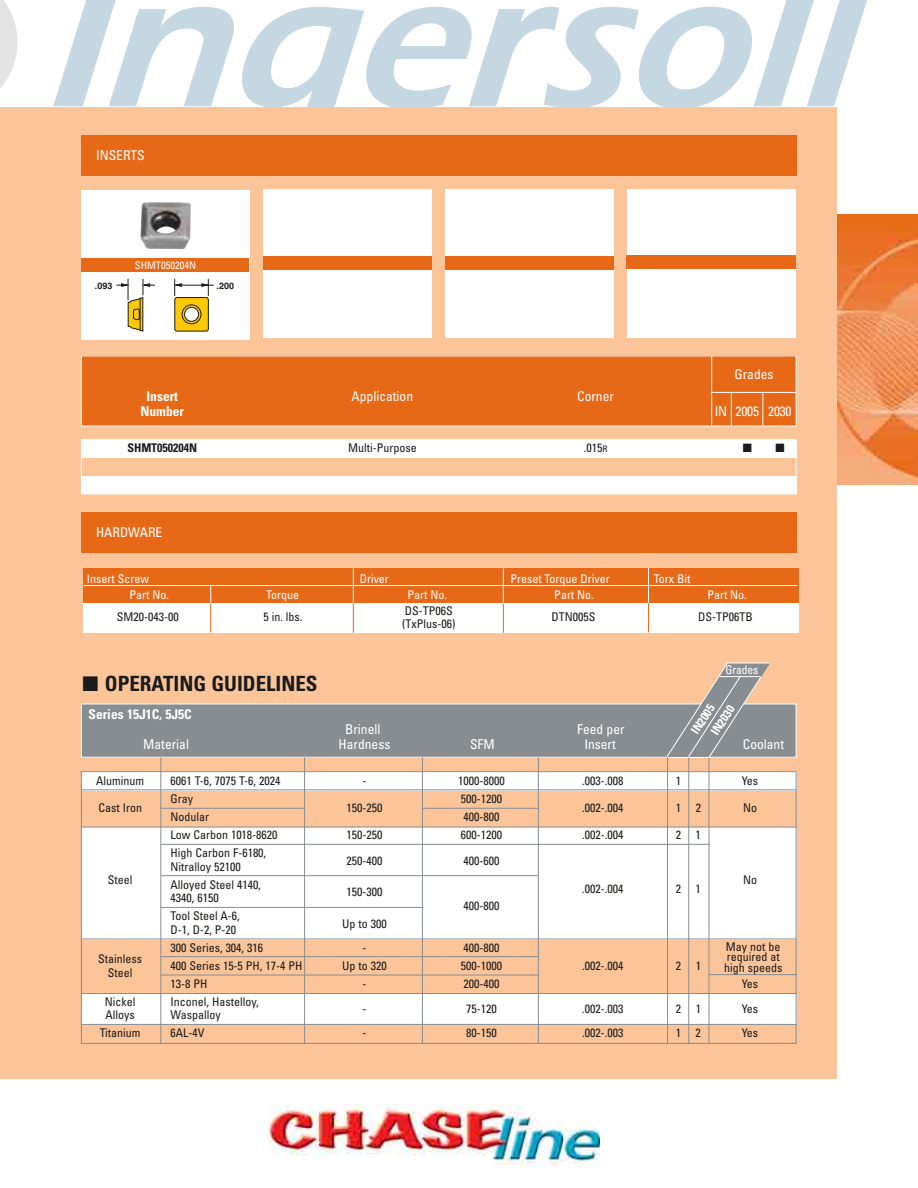
<style>
.page{position:relative;width:918px;height:1188px;background:#fff}
.page>*{position:absolute;margin:0;border:0;box-sizing:border-box;transform-origin:0 0}
.t1{font:700 condensed 21px "Univers";color:#1c1c1a}
.t2{font:condensed 13.5px "Univers";color:#fff}
.t3{font:700 condensed 13.5px "Univers";color:#fff}
.t4{font:condensed 12px/10.5px "Univers";color:#1c1c1a}
.t5{font:condensed 12px "Univers";color:#fff}
.t6{font:700 condensed 12px "Univers";color:#fff}
.t7{font:700 condensed 12px "Univers";color:#1c1c1a}
.t8{font:condensed 10.5px "Univers";color:#fff}
.t9{font:700 9px "Helvetica";color:#1c1c1a}
.s1{font-size:9px}
</style>
<div class="page">
<svg style="left:53px;top:0;width:814px;height:107px"></svg>
<svg style="left:0;top:0;width:17px;height:88px"></svg>
<div style="left:0;top:107px;width:837px;height:972px;background:#fbc499"></div>
<img style="left:837px;top:215px;width:81px;height:270px">
<img style="left:269px;top:1105px;width:330px;height:61px">
<div style="left:81px;top:135px;width:715px;height:41px;background:#e76817"></div>
<div style="left:263px;top:189px;width:169px;height:149px;background:#fff"></div>
<div style="left:263px;top:257px;width:169px;height:13px;background:#e76817"></div>
<div style="left:446px;top:263px;width:168px;height:74px;background:#fff"></div>
<div style="left:446px;top:190px;width:168px;height:74px;background:#fff"></div>
<div style="left:445px;top:256px;width:169px;height:13px;background:#e76817"></div>
<div style="left:627px;top:263px;width:169px;height:74px;background:#fff"></div>
<div style="left:627px;top:189px;width:169px;height:75px;background:#fff"></div>
<div style="left:626px;top:256px;width:170px;height:13px;background:#e76817"></div>
<div style="left:81px;top:512px;width:716px;height:41px;background:#e76817"></div>
<div style="left:81px;top:191px;width:169px;height:74px;background:#fff"></div>
<img style="left:140px;top:202px;width:51px;height:47px">
<div style="left:81px;top:265px;width:169px;height:74px;background:#fff"></div>
<hr style="left:179px;top:285px;width:35px;height:1px;background:#1c1c1a">
<svg style="left:116px;top:279px;width:93px;height:52px"></svg>
<div style="left:82px;top:258px;width:167px;height:14px;background:#e76817"></div>
<div style="left:81px;top:439px;width:715px;height:55px;border:1px solid #fff"></div>
<div style="left:81px;top:356px;width:715px;height:70px;background:#e76817"></div>
<div style="left:81px;top:440px;width:716px;height:18px;background:#fff"></div>
<div style="left:81px;top:476px;width:716px;height:18px;background:#fff"></div>
<div style="left:83px;top:568px;width:716px;height:35px;background:#e76817"></div>
<div style="left:83px;top:603px;width:716px;height:29px;background:#fff"></div>
<hr style="left:210px;top:586px;width:1px;height:45px;background:#fff">
<svg style="left:210px;top:603px;width:1px;height:29px"></svg>
<hr style="left:648px;top:568px;width:1px;height:63px;background:#fff">
<hr style="left:83px;top:585px;width:714px;height:1px;background:#fff">
<svg style="left:648px;top:603px;width:1px;height:29px"></svg>
<hr style="left:762px;top:393px;width:1px;height:32px;background:#fff">
<hr style="left:731px;top:393px;width:1px;height:33px;background:#fff">
<hr style="left:712px;top:392px;width:84px;height:1px;background:#fff">
<hr style="left:711px;top:356px;width:1px;height:70px;background:#fff">
<hr style="left:353px;top:568px;width:1px;height:63px;background:#fff">
<svg style="left:353px;top:604px;width:1px;height:29px"></svg>
<hr style="left:503px;top:568px;width:1px;height:63px;background:#fff">
<svg style="left:503px;top:604px;width:1px;height:29px"></svg>
<div style="left:81px;top:704px;width:715px;height:53px;background:#888d91"></div>
<div style="left:81px;top:704px;width:716px;height:54px;border:1px solid #fff"></div>
<svg style="left:81px;top:771px;width:716px;height:273px"></svg>
<svg style="left:666px;top:662px;width:104px;height:97px"></svg>
<hr style="left:667px;top:757px;width:44px;height:1px;background:#fff">
<hr style="left:709px;top:758px;width:1px;height:286px;background:#888d91">
<hr style="left:688px;top:758px;width:1px;height:286px;background:#888d91">
<hr style="left:422px;top:758px;width:1px;height:285px;background:#888d91">
<hr style="left:538px;top:758px;width:1px;height:286px;background:#888d91">
<hr style="left:304px;top:758px;width:1px;height:286px;background:#888d91">
<hr style="left:160px;top:758px;width:1px;height:285px;background:#888d91">
<hr style="left:667px;top:757px;width:1px;height:286px;background:#888d91">
<p class="t2" style="left:96px;top:150px;width:50px">INSERTS</p>
<p class="t8" style="left:135px;top:261px;width:63px">SHMT050204N</p>
<p class="t9" style="left:95px;top:282px;width:19px">.093</p>
<p class="t9" style="left:217px;top:283px;width:19px">.200</p>
<p class="t2" style="left:735px;top:369px;width:40px">Grades</p>
<p class="t3" style="left:147px;top:391px;width:33px">Insert</p>
<p class="t2" style="left:352px;top:391px;width:63px">Application</p>
<p class="t2" style="left:577px;top:391px;width:38px">Corner</p>
<p class="t3" style="left:141px;top:406px;width:45px">Number</p>
<p class="t2" style="left:715px;top:406px;width:78px">IN 2005 2030</p>
<p class="t7" style="left:127px;top:444px;width:71px">SHMT050204N</p>
<p class="t4" style="left:348px;top:444px;width:70px">Multi-Purpose</p>
<p class="t4" style="left:584px;top:444px;width:25px">.015<span class="s1">R</span></p>
<p class="t2" style="left:96px;top:527px;width:68px">HARDWARE</p>
<p class="t5" style="left:87px;top:574px;width:64px">Insert Screw</p>
<p class="t5" style="left:360px;top:574px;width:31px">Driver</p>
<p class="t5" style="left:511px;top:574px;width:101px">Preset Torque Driver</p>
<p class="t5" style="left:654px;top:574px;width:38px">Torx Bit</p>
<p class="t5" style="left:130px;top:590px;width:41px">Part No.</p>
<p class="t5" style="left:266px;top:590px;width:34px">Torque</p>
<p class="t5" style="left:408px;top:590px;width:41px">Part No.</p>
<p class="t5" style="left:554px;top:590px;width:41px">Part No.</p>
<p class="t5" style="left:707px;top:590px;width:41px">Part No.</p>
<p class="t4" style="left:117px;top:612px;width:63px">SM20-043-00</p>
<p class="t4" style="left:263px;top:612px;width:41px">5 in. lbs.</p>
<h1 class="t1" style="left:82px;top:676px;width:237px">■ OPERATING GUIDELINES</h1>
<p class="t3" style="left:89px;top:710px;width:105px">Series 15J1C, 5J5C</p>
<p class="t4" style="left:405px;top:606px;width:49px">DS-TP06S</p>
<p class="t4" style="left:402px;top:620px;width:55px">(TxPlus-06)</p>
<p class="t4" style="left:552px;top:612px;width:45px">DTN005S</p>
<p class="t4" style="left:698px;top:612px;width:56px">DS-TP06TB</p>
<p class="t5" style="left:726px;top:666px;width:34px">Grades</p>
<p class="t2" style="left:345px;top:725px;width:37px">Brinell</p>
<p class="t2" style="left:577px;top:725px;width:49px">Feed per</p>
<p class="t6" style="left:690px;top:730px;width:34px;rotate:-57deg">IN2005</p>
<p class="t6" style="left:710px;top:731px;width:34px;rotate:-57deg">IN2030</p>
<p class="t2" style="left:143px;top:740px;width:47px">Material</p>
<p class="t2" style="left:339px;top:740px;width:53px">Hardness</p>
<p class="t2" style="left:470px;top:740px;width:26px">SFM</p>
<p class="t2" style="left:584px;top:740px;width:33px">Insert</p>
<p class="t2" style="left:743px;top:740px;width:43px">Coolant</p>
<p class="t4" style="left:96px;top:777px;width:49px">Aluminum</p>
<p class="t4" style="left:171px;top:777px;width:111px">6061 T-6, 7075 T-6, 2024</p>
<p class="t4" style="left:363px;top:777px;width:5px">-</p>
<p class="t4" style="left:458px;top:777px;width:48px">1000-8000</p>
<p class="t4" style="left:582px;top:777px;width:43px">.003-.008</p>
<p class="t4" style="left:676px;top:777px;width:7px">1</p>
<p class="t4" style="left:742px;top:777px;width:18px">Yes</p>
<p class="t4" style="left:98px;top:804px;width:45px">Cast Iron</p>
<p class="t4" style="left:171px;top:795px;width:24px">Gray</p>
<p class="t4" style="left:461px;top:795px;width:43px">500-1200</p>
<p class="t4" style="left:582px;top:804px;width:43px">.002-.004</p>
<p class="t4" style="left:676px;top:804px;width:27px">1 2</p>
<p class="t4" style="left:743px;top:804px;width:16px">No</p>
<p class="t4" style="left:347px;top:804px;width:37px">150-250</p>
<p class="t4" style="left:171px;top:813px;width:40px">Nodular</p>
<p class="t4" style="left:464px;top:813px;width:37px">400-800</p>
<p class="t4" style="left:171px;top:831px;width:109px">Low Carbon 1018-8620</p>
<p class="t4" style="left:347px;top:831px;width:37px">150-250</p>
<p class="t4" style="left:461px;top:831px;width:43px">600-1200</p>
<p class="t4" style="left:582px;top:831px;width:43px">.002-.004</p>
<p class="t4" style="left:676px;top:831px;width:27px">2 1</p>
<p class="t4" style="left:108px;top:876px;width:26px">Steel</p>
<p class="t4" style="left:98px;top:955px;width:45px">Stainless</p>
<p class="t4" style="left:108px;top:968px;width:26px">Steel</p>
<p class="t4" style="left:171px;top:849px;width:97px">High Carbon F-6180,</p>
<p class="t4" style="left:171px;top:859px;width:92px;line-height:18px">Nitralloy 52100<br>Alloyed Steel 4140,</p>
<p class="t4" style="left:171px;top:890px;width:71px;line-height:18px">4340, 6150<br>Tool Steel A-6,</p>
<p class="t4" style="left:171px;top:925px;width:67px">D-1, D-2, P-20</p>
<p class="t4" style="left:347px;top:856px;width:37px">250-400</p>
<p class="t4" style="left:464px;top:856px;width:37px">400-600</p>
<p class="t4" style="left:347px;top:888px;width:37px">150-300</p>
<p class="t4" style="left:342px;top:919px;width:46px">Up to 300</p>
<p class="t4" style="left:464px;top:901px;width:37px">400-800</p>
<p class="t4" style="left:582px;top:885px;width:43px">.002-.004</p>
<p class="t4" style="left:676px;top:885px;width:27px">2 1</p>
<p class="t4" style="left:743px;top:876px;width:16px">No</p>
<p class="t4" style="left:724px;top:942px;width:60px">May not be required at high speeds</p>
<p class="t4" style="left:171px;top:943px;width:94px">300 Series, 304, 316</p>
<p class="t4" style="left:363px;top:943px;width:5px">-</p>
<p class="t4" style="left:464px;top:943px;width:37px">400-800</p>
<p class="t4" style="left:171px;top:961px;width:133px">400 Series 15-5 PH, 17-4 PH</p>
<p class="t4" style="left:342px;top:961px;width:46px">Up to 320</p>
<p class="t4" style="left:461px;top:961px;width:43px">500-1000</p>
<p class="t4" style="left:582px;top:961px;width:43px">.002-.004</p>
<p class="t4" style="left:676px;top:961px;width:27px">2 1</p>
<p class="t4" style="left:171px;top:979px;width:38px">13-8 PH</p>
<p class="t4" style="left:363px;top:979px;width:5px">-</p>
<p class="t4" style="left:464px;top:979px;width:37px">200-400</p>
<p class="t4" style="left:742px;top:979px;width:18px">Yes</p>
<p class="t4" style="left:105px;top:997px;width:32px">Nickel</p>
<p class="t4" style="left:171px;top:997px;width:90px">Inconel, Hastelloy,</p>
<p class="t4" style="left:363px;top:1005px;width:5px">-</p>
<p class="t4" style="left:466px;top:1005px;width:32px">75-120</p>
<p class="t4" style="left:582px;top:1005px;width:43px">.002-.003</p>
<p class="t4" style="left:676px;top:1005px;width:27px">2 1</p>
<p class="t4" style="left:742px;top:1005px;width:18px">Yes</p>
<p class="t4" style="left:106px;top:1011px;width:31px">Alloys</p>
<p class="t4" style="left:171px;top:1011px;width:52px">Waspalloy</p>
<p class="t4" style="left:100px;top:1029px;width:42px">Titanium</p>
<p class="t4" style="left:171px;top:1029px;width:35px">6AL-4V</p>
<p class="t4" style="left:363px;top:1029px;width:5px">-</p>
<p class="t4" style="left:466px;top:1029px;width:32px">80-150</p>
<p class="t4" style="left:582px;top:1029px;width:43px">.002-.003</p>
<p class="t4" style="left:676px;top:1029px;width:27px">1 2</p>
<p class="t4" style="left:742px;top:1029px;width:18px">Yes</p>
</div>
